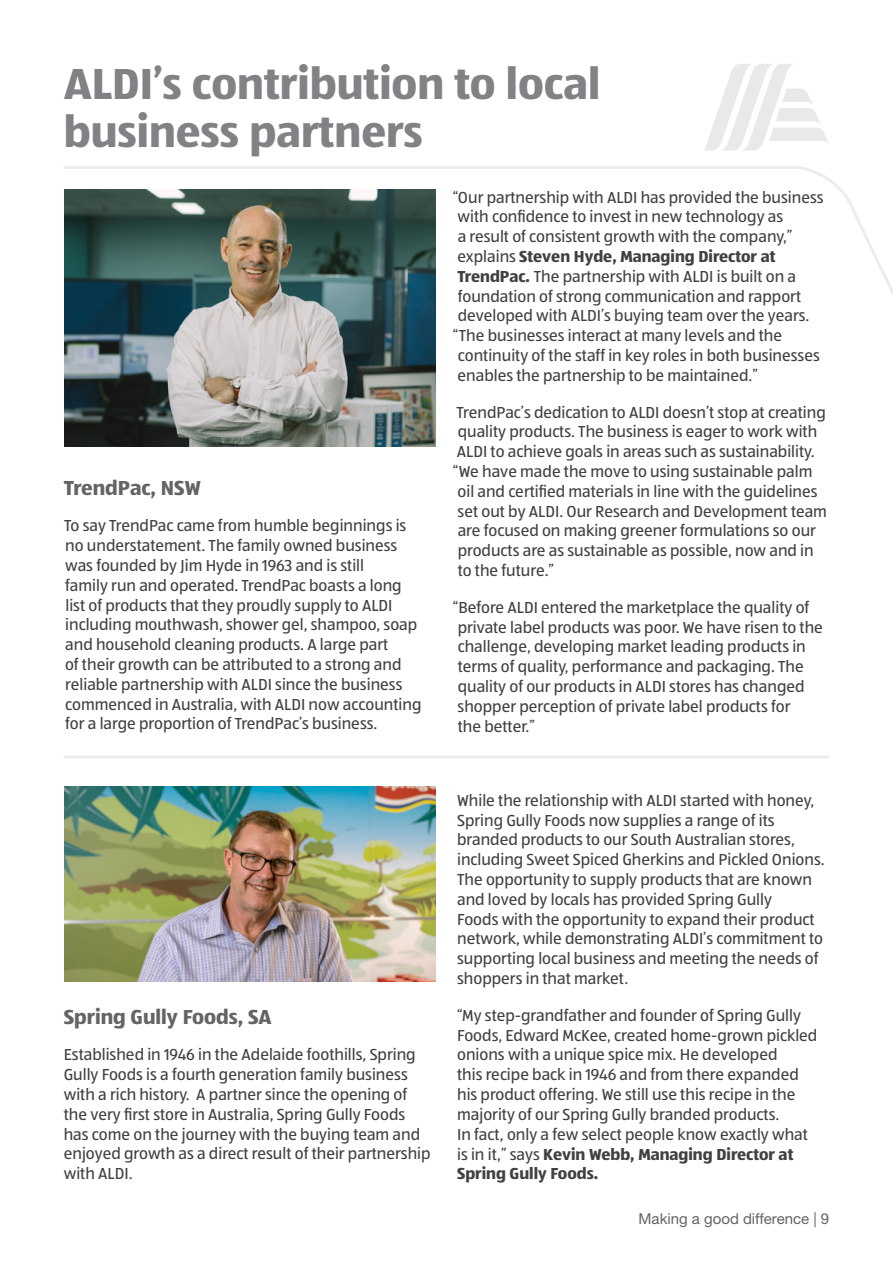
<style>
.page{position:relative;width:893px;height:1263px;background:#fff}
.page>*{position:absolute;margin:0;border:0;box-sizing:border-box;transform-origin:0 0}
.t1{font:700 45px/48.6px "ALDISUEDOT";color:#808285}
.t2{font:700 21px "ALDISUEDOT";color:#636466}
.t3{font:16.5px/19.8px "ALDISUEDOT";color:#414042}
.t4{font:15px "Helvetica Neue";color:#636466}
.s1{font-weight:700}
</style>
<div class="page">
<svg style="left:64px;top:166px;width:829px;height:155px"></svg>
<img style="left:65px;top:190px;width:371px;height:256px">
<img style="left:65px;top:787px;width:371px;height:194px">
<hr style="left:64px;top:755px;width:765px;height:3px;background:#414042">
<svg style="left:705px;top:64px;width:124px;height:87px"></svg>
<h1 class="t1" style="left:64px;top:58px;width:538px">ALDI’s contribution to local business partners</h1>
<p class="t2" style="left:64px;top:473px;width:139px">TrendPac, NSW</p>
<p class="t3" style="left:64px;top:515px;width:359px">To say TrendPac came from humble beginnings is no understatement. The family owned business was founded by Jim Hyde in 1963 and is still<br>family run and operated. TrendPac boasts a long list of products that they proudly supply to ALDI including mouthwash, shower gel, shampoo, soap and household cleaning products. A large part<br>of their growth can be attributed to a strong and reliable partnership with ALDI since the business commenced in Australia, with ALDI now accounting for a large proportion of TrendPac’s business.</p>
<p class="t3" style="left:453px;top:187px;width:372px">“Our partnership with ALDI has provided the business with confidence to invest in new technology as<br>a result of consistent growth with the company,” explains <span class="s1">Steven Hyde, Managing Director at TrendPac.</span> The partnership with ALDI is built on a foundation of strong communication and rapport developed with ALDI’s buying team over the years. “The businesses interact at many levels and the continuity of the staff in key roles in both businesses enables the partnership to be maintained.”</p>
<p class="t3" style="left:453px;top:402px;width:376px">TrendPac’s dedication to ALDI doesn’t stop at creating quality products. The business is eager to work with ALDI to achieve goals in areas such as sustainability. “We have made the move to using sustainable palm oil and certified materials in line with the guidelines set out by ALDI. Our Research and Development team are focused on making greener formulations so our products are as sustainable as possible, now and in<br>to the future.”</p>
<p class="t3" style="left:453px;top:597px;width:371px">“Before ALDI entered the marketplace the quality of private label products was poor. We have risen to the challenge, developing market leading products in terms of quality, performance and packaging. The quality of our products in ALDI stores has changed shopper perception of private label products for<br>the better.”</p>
<p class="t2" style="left:64px;top:1002px;width:209px">Spring Gully Foods, SA</p>
<p class="t3" style="left:64px;top:1044px;width:368px">Established in 1946 in the Adelaide foothills, Spring Gully Foods is a fourth generation family business with a rich history. A partner since the opening of the very first store in Australia, Spring Gully Foods has come on the journey with the buying team and enjoyed growth as a direct result of their partnership with ALDI.</p>
<p class="t3" style="left:457px;top:790px;width:369px">While the relationship with ALDI started with honey, Spring Gully Foods now supplies a range of its branded products to our South Australian stores, including Sweet Spiced Gherkins and Pickled Onions.<br>The opportunity to supply products that are known and loved by locals has provided Spring Gully<br>Foods with the opportunity to expand their product network, while demonstrating ALDI’s commitment to supporting local business and meeting the needs of shoppers in that market.</p>
<p class="t3" style="left:457px;top:1005px;width:362px">“My step-grandfather and founder of Spring Gully Foods, Edward McKee, created home-grown pickled onions with a unique spice mix. He developed<br>this recipe back in 1946 and from there expanded his product offering. We still use this recipe in the majority of our Spring Gully branded products.<br>In fact, only a few select people know exactly what is in it,” says <span class="s1">Kevin Webb, Managing Director at Spring Gully Foods.</span></p>
<p class="t4" style="left:639px;top:1210px;width:192px">Making a good difference | 9</p>
</div>
